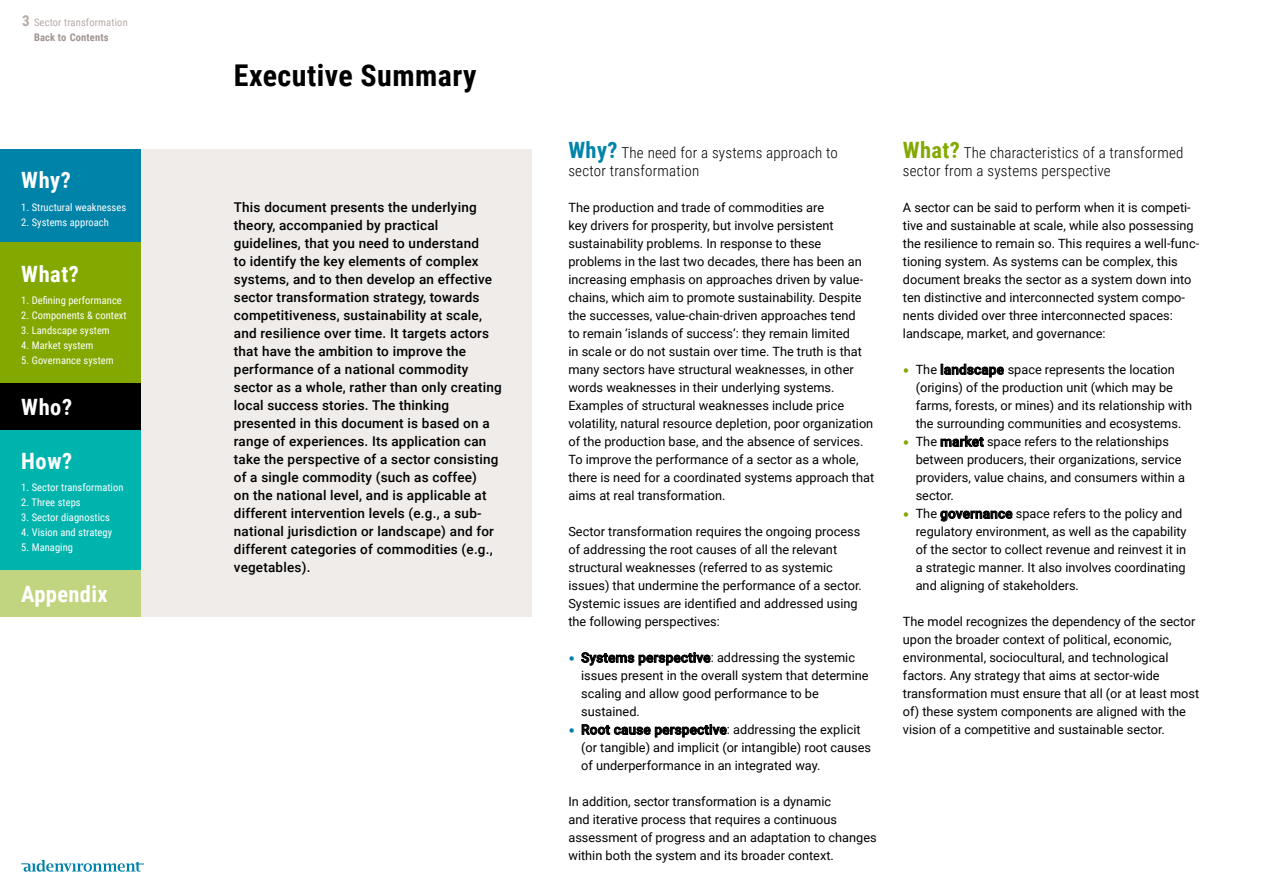
<style>
.page{position:relative;width:1263px;height:893px;background:#fff}
.page>*{position:absolute;margin:0;border:0;box-sizing:border-box;transform-origin:0 0}
.t1{font:700 30px "Roboto Condensed";letter-spacing:.015em;color:#000}
.t2{font:700 22.5px "Roboto Condensed";letter-spacing:.025em;color:#fff}
.t3{font:300 15px/18px "Roboto Condensed";letter-spacing:.015em;color:#000}
.t4{font:700 15px "Roboto Condensed";color:#b6aaa7}
.t5{font:500 13.5px/18px "Roboto";letter-spacing:.015em;color:#000}
.t6{font:12.75px/18px "Roboto";color:#000}
.t7{font:10.5px "Roboto Condensed";letter-spacing:.005em;color:#fff}
.t8{font:10.5px "Roboto Condensed";letter-spacing:.015em;color:#b6aaa7}
.t9{font:700 10.5px "Roboto Condensed";letter-spacing:.015em;color:#a29490}
.s1{font-weight:700;font-size:22.5px;color:#0083a9}
.s2{font-family:"Roboto Condensed";font-weight:700;font-size:18px;color:#0083a9}
.s3{font-weight:500;font-size:13.5px}
.s4{font-weight:700;font-size:22.5px;color:#83a900}
.s5{font-family:"Roboto Condensed";font-weight:700;font-size:18px;color:#83a900}
</style>
<div class="page">
<div style="left:0;top:149px;width:531px;height:468px;background:#efecea"></div>
<svg style="left:21px;top:860px;width:123px;height:12px"></svg>
<div style="left:0;top:149px;width:140px;height:93px;background:#0083a9"></div>
<div style="left:0;top:429px;width:140px;height:141px;background:#00b4ae"></div>
<div style="left:0;top:383px;width:140px;height:46px;background:#000"></div>
<div style="left:0;top:570px;width:140px;height:47px;background:#c1d580"></div>
<div style="left:0;top:242px;width:140px;height:141px;background:#83a900"></div>
<p class="t4" style="left:22px;top:10px;width:9px">3</p>
<p class="t8" style="left:34px;top:15px;width:95px">Sector transformation</p>
<p class="t9" style="left:34px;top:30px;width:76px">Back to Contents</p>
<h2 class="t2" style="left:21px;top:164px;width:51px">Why?</h2>
<p class="t7" style="left:21px;top:199px;width:106px">1. Structural weaknesses</p>
<p class="t7" style="left:21px;top:214px;width:89px">2. Systems approach</p>
<h2 class="t2" style="left:21px;top:258px;width:59px">What?</h2>
<p class="t7" style="left:21px;top:293px;width:102px">1. Defining performance</p>
<p class="t7" style="left:21px;top:308px;width:107px">2. Components &amp; context</p>
<p class="t7" style="left:21px;top:323px;width:90px">3. Landscape system</p>
<p class="t7" style="left:21px;top:338px;width:74px">4. Market system</p>
<p class="t7" style="left:21px;top:353px;width:94px">5. Governance system</p>
<h2 class="t2" style="left:21px;top:391px;width:52px">Who?</h2>
<h2 class="t2" style="left:21px;top:445px;width:53px">How?</h2>
<p class="t7" style="left:21px;top:480px;width:104px">1. Sector transformation</p>
<p class="t7" style="left:21px;top:495px;width:61px">2. Three steps</p>
<p class="t7" style="left:21px;top:510px;width:90px">3. Sector diagnostics</p>
<p class="t7" style="left:21px;top:525px;width:92px">4. Vision and strategy</p>
<p class="t7" style="left:21px;top:540px;width:53px">5. Managing</p>
<h2 class="t2" style="left:21px;top:578px;width:88px">Appendix</h2>
<h1 class="t1" style="left:234px;top:55px;width:244px">Executive Summary</h1>
<p class="t5" style="left:234px;top:198px;width:269px">This document presents the underlying theory, accompanied by practical guidelines, that you need to understand<br>to identify the key elements of complex systems, and to then develop an effective sector transformation strategy, towards competitiveness, sustainability at scale, and resilience over time. It targets actors that have the ambition to improve the performance of a national commodity sector as a whole, rather than only creating local success stories. The thinking presented in this document is based on a range of experiences. Its application can take the perspective of a sector consisting of a single commodity (such as coffee)<br>on the national level, and is applicable at different intervention levels (e.g., a sub&shy;national jurisdiction or landscape) and for different categories of commodities (e.g., vegetables).</p>
<p class="t3" style="left:568px;top:143px;width:271px"><span class="s1">Why?</span> The need for a systems approach to sector transformation</p>
<p class="t6" style="left:568px;top:198px;width:307px">The production and trade of commodities are<br>key drivers for prosperity, but involve persistent sustainability problems. In response to these problems in the last two decades, there has been an increasing emphasis on approaches driven by value&shy;chains, which aim to promote sustainability. Despite the successes, value-chain-driven approaches tend<br>to remain ‘islands of success’: they remain limited<br>in scale or do not sustain over time. The truth is that many sectors have structural weaknesses, in other words weaknesses in their underlying systems.<br>Examples of structural weaknesses include price volatility, natural resource depletion, poor organization of the production base, and the absence of services.<br>To improve the performance of a sector as a whole, there is need for a coordinated systems approach that aims at real transformation.</p>
<p class="t6" style="left:568px;top:522px;width:295px">Sector transformation requires the ongoing process of addressing the root causes of all the relevant structural weaknesses (referred to as systemic issues) that undermine the performance of a sector.<br>Systemic issues are identified and addressed using the following perspectives:</p>
<p class="t6" style="left:581px;top:648px;width:289px;text-indent:-13px"><span class="s2">•</span> <span class="s3">Systems perspective</span>: addressing the systemic issues present in the overall system that determine scaling and allow good performance to be sustained.</p>
<p class="t6" style="left:581px;top:720px;width:291px;text-indent:-13px"><span class="s2">•</span> <span class="s3">Root cause perspective</span>: addressing the explicit (or tangible) and implicit (or intangible) root causes of underperformance in an integrated way.</p>
<p class="t6" style="left:568px;top:792px;width:310px">In addition, sector transformation is a dynamic<br>and iterative process that requires a continuous assessment of progress and an adaptation to changes within both the system and its broader context.</p>
<p class="t3" style="left:903px;top:143px;width:282px"><span class="s4">What?</span> The characteristics of a transformed sector from a systems perspective</p>
<p class="t6" style="left:903px;top:198px;width:298px">A sector can be said to perform when it is competi&shy;tive and sustainable at scale, while also possessing the resilience to remain so. This requires a well-func&shy;tioning system. As systems can be complex, this document breaks the sector as a system down into ten distinctive and interconnected system compo&shy;nents divided over three interconnected spaces: landscape, market, and governance:</p>
<p class="t6" style="left:916px;top:360px;width:278px;text-indent:-13px"><span class="s5">•</span> The <span class="s3">landscape</span> space represents the location (origins) of the production unit (which may be farms, forests, or mines) and its relationship with the surrounding communities and ecosystems.</p>
<p class="t6" style="left:916px;top:432px;width:271px;text-indent:-13px"><span class="s5">•</span> The <span class="s3">market</span> space refers to the relationships between producers, their organizations, service providers, value chains, and consumers within a sector.</p>
<p class="t6" style="left:916px;top:504px;width:272px;text-indent:-13px"><span class="s5">•</span> The <span class="s3">governance</span> space refers to the policy and regulatory environment, as well as the capability of the sector to collect revenue and reinvest it in a strategic manner. It also involves coordinating and aligning of stakeholders.</p>
<p class="t6" style="left:903px;top:612px;width:298px">The model recognizes the dependency of the sector upon the broader context of political, economic, environmental, sociocultural, and technological factors. Any strategy that aims at sector-wide transformation must ensure that all (or at least most of) these system components are aligned with the vision of a competitive and sustainable sector.</p>
</div>
